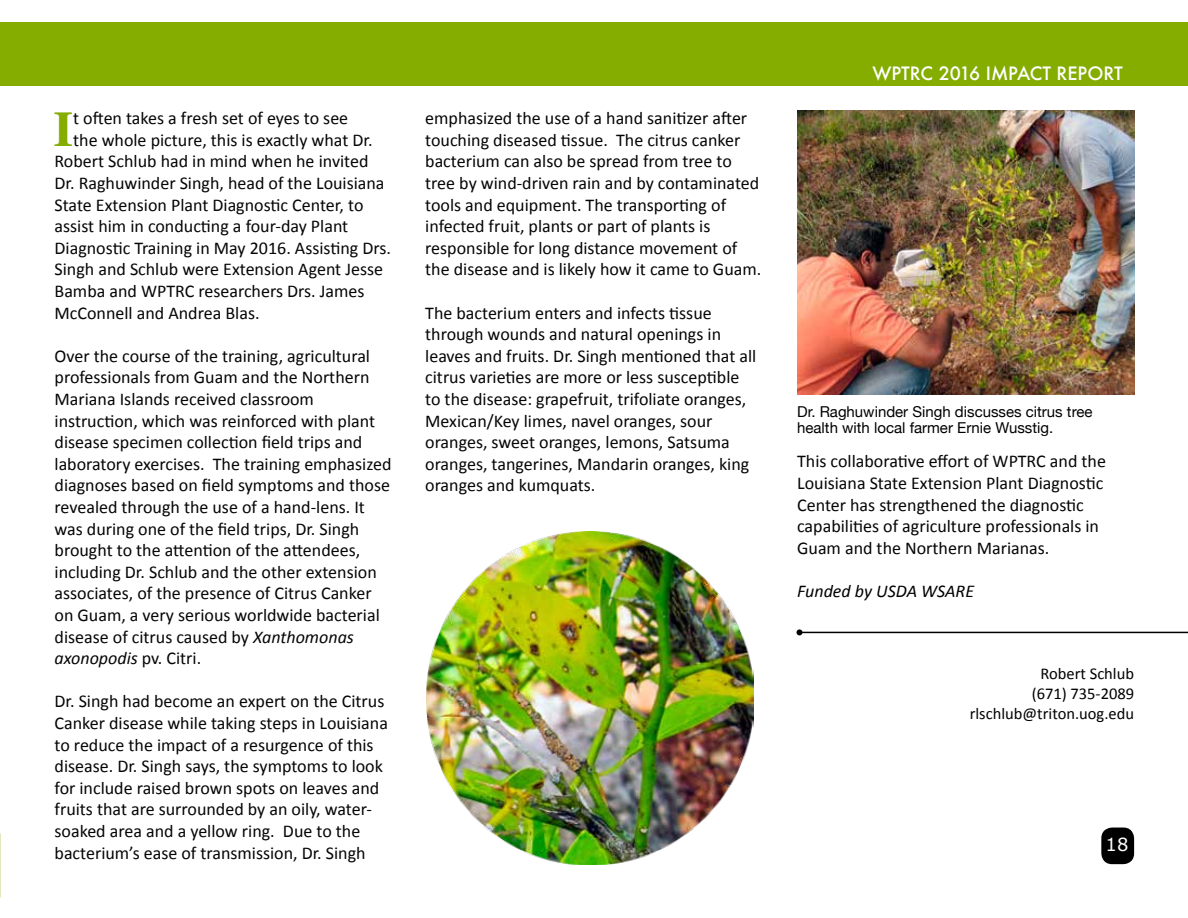
<style>
.page{position:relative;width:1188px;height:918px;background:#fff}
.page>*{position:absolute;margin:0;border:0;box-sizing:border-box;transform-origin:0 0}
.t1{font:700 49.95px "Times";color:#84ad00}
.t2{font:18px/21.6px "Calibri";color:#050505}
.t3{font:500 18px "Futura";color:#fff}
.t4{font:italic 18px "Calibri";color:#000}
.t5{font:18px "Verdana";color:#fff}
.t6{font:16.5px/19.8px "Calibri";color:#000;text-align:right}
.t7{font:15px/16.5px "Helvetica Neue";color:#000}
.s1{font-style:italic}
</style>
<div class="page">
<div style="left:0;top:22px;width:1188px;height:64px;background:#84ad00"></div>
<div style="left:1101px;top:828px;width:33px;height:36px;background:#000;border-radius:11px"></div>
<hr style="left:800px;top:632px;width:388px;height:1px;background:#000">
<svg style="left:796px;top:629px;width:6px;height:6px"></svg>
<img style="left:427px;top:531px;width:326px;height:333px">
<img style="left:797px;top:111px;width:337px;height:284px">
<h1 class="t1" style="left:54px;top:81px;width:21px">I</h1>
<p class="t2" style="left:73px;top:107px;width:277px">t often takes a fresh set of eyes to see</p>
<p class="t2" style="left:73px;top:129px;width:301px">the whole picture, this is exactly what Dr.</p>
<p class="t2" style="left:55px;top:151px;width:315px">Robert Schlub had in mind when he invited</p>
<p class="t2" style="left:55px;top:172px;width:332px">Dr. Raghuwinder Singh, head of the Louisiana</p>
<p class="t2" style="left:55px;top:194px;width:310px">State Extension Plant Diagnostic Center, to</p>
<p class="t2" style="left:55px;top:215px;width:295px">assist him in conducting a four-day Plant</p>
<p class="t2" style="left:55px;top:237px;width:338px">Diagnostic Training in May 2016. Assisting Drs.</p>
<p class="t2" style="left:55px;top:259px;width:330px">Singh and Schlub were Extension Agent Jesse</p>
<p class="t2" style="left:55px;top:280px;width:311px">Bamba and WPTRC researchers Drs. James</p>
<p class="t2" style="left:55px;top:302px;width:207px">McConnell and Andrea Blas.</p>
<p class="t2" style="left:55px;top:345px;width:338px">Over the course of the training, agricultural professionals from Guam and the Northern Mariana Islands received classroom instruction, which was reinforced with plant disease specimen collection field trips and laboratory exercises. The training emphasized diagnoses based on field symptoms and those revealed through the use of a hand-lens. It was during one of the field trips, Dr. Singh brought to the attention of the attendees, including Dr. Schlub and the other extension associates, of the presence of Citrus Canker on Guam, a very serious worldwide bacterial disease of citrus caused by <span class="s1">Xanthomonas axonopodis</span> pv. Citri.</p>
<p class="t2" style="left:55px;top:691px;width:335px">Dr. Singh had become an expert on the Citrus Canker disease while taking steps in Louisiana to reduce the impact of a resurgence of this disease. Dr. Singh says, the symptoms to look for include raised brown spots on leaves and fruits that are surrounded by an oily, water&shy;soaked area and a yellow ring. Due to the bacterium’s ease of transmission, Dr. Singh</p>
<p class="t2" style="left:425px;top:107px;width:338px">emphasized the use of a hand sanitizer after touching diseased tissue. The citrus canker bacterium can also be spread from tree to tree by wind-driven rain and by contaminated tools and equipment. The transporting of infected fruit, plants or part of plants is responsible for long distance movement of the disease and is likely how it came to Guam.</p>
<p class="t2" style="left:425px;top:302px;width:333px">The bacterium enters and infects tissue through wounds and natural openings in leaves and fruits. Dr. Singh mentioned that all citrus varieties are more or less susceptible to the disease: grapefruit, trifoliate oranges, Mexican/Key limes, navel oranges, sour oranges, sweet oranges, lemons, Satsuma oranges, tangerines, Mandarin oranges, king oranges and kumquats.</p>
<p class="t3" style="left:873px;top:61px;width:252px">WPTRC 2016 IMPACT REPORT</p>
<p class="t7" style="left:797px;top:404px;width:297px">Dr. Raghuwinder Singh discusses citrus tree health with local farmer Ernie Wusstig.</p>
<p class="t2" style="left:797px;top:451px;width:310px">This collaborative effort of WPTRC and the Louisiana State Extension Plant Diagnostic Center has strengthened the diagnostic capabilities of agriculture professionals in Guam and the Northern Marianas.</p>
<p class="t4" style="left:797px;top:579px;width:178px">Funded by USDA WSARE</p>
<p class="t6" style="left:970px;top:664px;width:166px">Robert Schlub<br>(671) 735-2089 rlschlub@triton.uog.edu</p>
<p class="t5" style="left:1106px;top:833px;width:24px">18</p>
</div>
